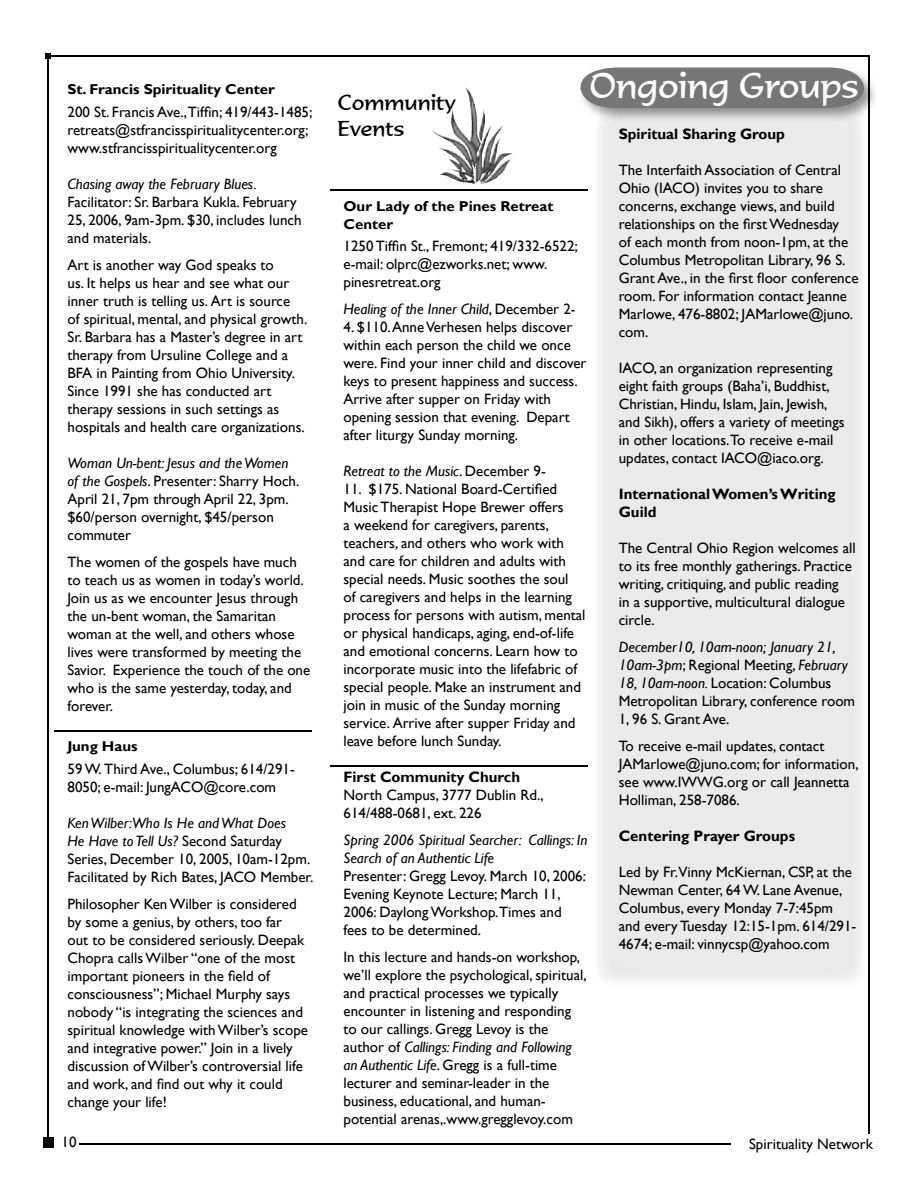
<style>
.page{position:relative;width:918px;height:1188px;background:#fff}
.page>*{position:absolute;margin:0;border:0;box-sizing:border-box;transform-origin:0 0}
.t1{font:34.5px "Formal 436 BT";color:#fff}
.t2{font:21px/25.2px "Formal 436 BT";color:#000}
.t3{font:15px/18px "Gill Sans";color:#000}
.t4{font:italic 15px/18px "Gill Sans";color:#000}
.t5{font:700 15px/18px "Gill Sans";color:#000}
.t6{font:700 14.25px/18px "Gill Sans";color:#000;scale:1.05 1}
.s1{font-style:italic}
.s2{font-style:normal}
</style>
<div class="page">
<div style="left:44px;top:1138px;width:10px;height:10px;background:#000"></div>
<hr style="left:80px;top:1144px;width:651px;height:1px;background:#000">
<hr style="left:48px;top:55px;width:822px;height:1px;background:#000">
<svg style="left:45px;top:53px;width:6px;height:6px"></svg>
<hr style="left:868px;top:55px;width:2px;height:1079px;background:#000">
<hr style="left:48px;top:54px;width:1px;height:1088px;background:#000">
<img style="left:589px;top:67px;width:286px;height:57px">
<img style="left:868px;top:67px;width:2px;height:57px">
<div style="left:580px;top:68px;width:284px;height:40px;background:#767677"></div>
<hr style="left:54px;top:730px;width:258px;height:2px;background:#000">
<hr style="left:330px;top:190px;width:258px;height:1px;background:#000">
<hr style="left:330px;top:766px;width:258px;height:1px;background:#000">
<img style="left:475px;top:125px;width:37px;height:59px">
<p class="t6" style="left:68px;top:81px;width:199px">St. Francis Spirituality Center</p>
<p class="t3" style="left:68px;top:103px;width:247px">200 St. Francis Ave.,Tiffin; 419/443-1485; retreats@stfrancisspiritualitycenter.org; www.stfrancisspiritualitycenter.org</p>
<p class="t4" style="left:68px;top:175px;width:191px">Chasing away the February Blues.</p>
<p class="t3" style="left:68px;top:193px;width:236px">Facilitator: Sr. Barbara Kukla. February<br>25, 2006, 9am-3pm. $30, includes lunch and materials.</p>
<p class="t3" style="left:68px;top:256px;width:241px">Art is another way God speaks to<br>us. It helps us hear and see what our inner truth is telling us. Art is source<br>of spiritual, mental, and physical growth.<br>Sr. Barbara has a Master’s degree in art therapy from Ursuline College and a BFA in Painting from Ohio University.<br>Since 1991 she has conducted art therapy sessions in such settings as hospitals and health care organizations.</p>
<p class="t3" style="left:68px;top:454px;width:233px"><span class="s1">Woman Un-bent: Jesus and the Women of the Gospels</span>. Presenter: Sharry Hoch.<br>April 21, 7pm through April 22, 3pm. $60/person overnight, $45/person commuter</p>
<p class="t3" style="left:68px;top:553px;width:244px">The women of the gospels have much to teach us as women in today’s world.<br>Join us as we encounter Jesus through the un-bent woman, the Samaritan woman at the well, and others whose lives were transformed by meeting the<br>Savior. Experience the touch of the one who is the same yesterday, today, and forever.</p>
<p class="t6" style="left:68px;top:738px;width:68px">Jung Haus</p>
<p class="t3" style="left:68px;top:760px;width:229px">59 W. Third Ave., Columbus; 614/291-<br>8050; e-mail: JungACO@core.com</p>
<p class="t3" style="left:68px;top:814px;width:247px"><span class="s1">Ken Wilber:Who Is He and What Does<br>He Have to Tell Us?</span> Second Saturday Series, December 10, 2005, 10am-12pm.<br>Facilitated by Rich Bates, JACO Member.</p>
<p class="t3" style="left:68px;top:895px;width:242px">Philosopher Ken Wilber is considered by some a genius, by others, too far<br>out to be considered seriously. Deepak Chopra calls Wilber “one of the most important pioneers in the field of consciousness”; Michael Murphy says nobody “is integrating the sciences and spiritual knowledge with Wilber’s scope and integrative power.” Join in a lively discussion of Wilber’s controversial life and work, and find out why it could change your life!</p>
<h1 class="t1" style="left:590px;top:64px;width:271px">Ongoing Groups</h1>
<h2 class="t2" style="left:338px;top:90px;width:120px">Community<br>Events</h2>
<p class="t5" style="left:619px;top:125px;width:168px">Spiritual Sharing Group</p>
<p class="t3" style="left:619px;top:161px;width:241px">The Interfaith Association of Central Ohio (IACO) invites you to share concerns, exchange views, and build relationships on the first Wednesday<br>of each month from noon-1pm, at the Columbus Metropolitan Library, 96 S.<br>Grant Ave., in the first floor conference room. For information contact Jeanne Marlowe, 476-8802; JAMarlowe@juno. com.</p>
<p class="t3" style="left:619px;top:359px;width:227px">IACO, an organization representing eight faith groups (Baha’i, Buddhist, Christian, Hindu, Islam, Jain, Jewish, and Sikh), offers a variety of meetings in other locations.To receive e-mail updates, contact IACO@iaco.org.</p>
<p class="t5" style="left:619px;top:485px;width:218px">International Women’s Writing<br>Guild</p>
<p class="t3" style="left:619px;top:539px;width:238px">The Central Ohio Region welcomes all to its free monthly gatherings. Practice writing, critiquing, and public reading<br>in a supportive, multicultural dialogue circle.</p>
<p class="t3" style="left:619px;top:638px;width:238px"><span class="s1">December10, 10am-noon; January 21, 10am-3pm</span>; Regional Meeting, <span class="s1">February 18, 10am-noon.</span> Location: Columbus Metropolitan Library, conference room 1, 96 S. Grant Ave.</p>
<p class="t3" style="left:619px;top:737px;width:241px">To receive e-mail updates, contact JAMarlowe@juno.com; for information, see www.IWWG.org or call Jeannetta Holliman, 258-7086.</p>
<p class="t5" style="left:619px;top:827px;width:178px">Centering Prayer Groups</p>
<p class="t3" style="left:619px;top:863px;width:239px">Led by Fr.Vinny McKiernan, CSP, at the Newman Center, 64 W. Lane Avenue, Columbus, every Monday 7-7:45pm and every Tuesday 12:15-1pm. 614/291- 4674; e-mail: vinnycsp@yahoo.com</p>
<p class="t6" style="left:344px;top:197px;width:202px">Our Lady of the Pines Retreat<br>Center</p>
<p class="t3" style="left:344px;top:237px;width:236px">1250 Tiffin St., Fremont; 419/332-6522; e-mail: olprc@ezworks.net; www. pinesretreat.org</p>
<p class="t4" style="left:344px;top:300px;width:234px">Healing of the Inner Child<span class="s2">, December 2-</span></p>
<p class="t3" style="left:344px;top:318px;width:245px">4. $110. Anne Verhesen helps discover within each person the child we once were. Find your inner child and discover keys to present happiness and success.<br>Arrive after supper on Friday with opening session that evening. Depart after liturgy Sunday morning.</p>
<p class="t4" style="left:344px;top:462px;width:204px">Retreat to the Music<span class="s2">. December 9-</span></p>
<p class="t3" style="left:344px;top:480px;width:244px">11. $175. National Board-Certified Music Therapist Hope Brewer offers<br>a weekend for caregivers, parents, teachers, and others who work with and care for children and adults with special needs. Music soothes the soul<br>of caregivers and helps in the learning process for persons with autism, mental or physical handicaps, aging, end-of-life and emotional concerns. Learn how to incorporate music into the lifefabric of special people. Make an instrument and join in music of the Sunday morning service. Arrive after supper Friday and leave before lunch Sunday.</p>
<p class="t5" style="left:344px;top:768px;width:178px">First Community Church</p>
<p class="t3" style="left:344px;top:786px;width:202px">North Campus, 3777 Dublin Rd.,<br>614/488-0681, ext. 226</p>
<p class="t4" style="left:344px;top:831px;width:245px">Spring 2006 Spiritual Searcher: Callings: In<br>Search of an Authentic Life</p>
<p class="t3" style="left:344px;top:867px;width:244px">Presenter: Gregg Levoy. March 10, 2006:<br>Evening Keynote Lecture; March 11, 2006: Daylong Workshop.Times and fees to be determined.</p>
<p class="t3" style="left:344px;top:948px;width:245px">In this lecture and hands-on workshop, we’ll explore the psychological, spiritual, and practical processes we typically encounter in listening and responding to our callings. Gregg Levoy is the author of <span class="s1">Callings: Finding and Following an Authentic Life</span>. Gregg is a full-time lecturer and seminar-leader in the business, educational, and human&shy;potential arenas,.www.gregglevoy.com</p>
<p class="t3" style="left:62px;top:1134px;width:16px">10</p>
<p class="t3" style="left:749px;top:1135px;width:125px">Spirituality Network</p>
</div>
